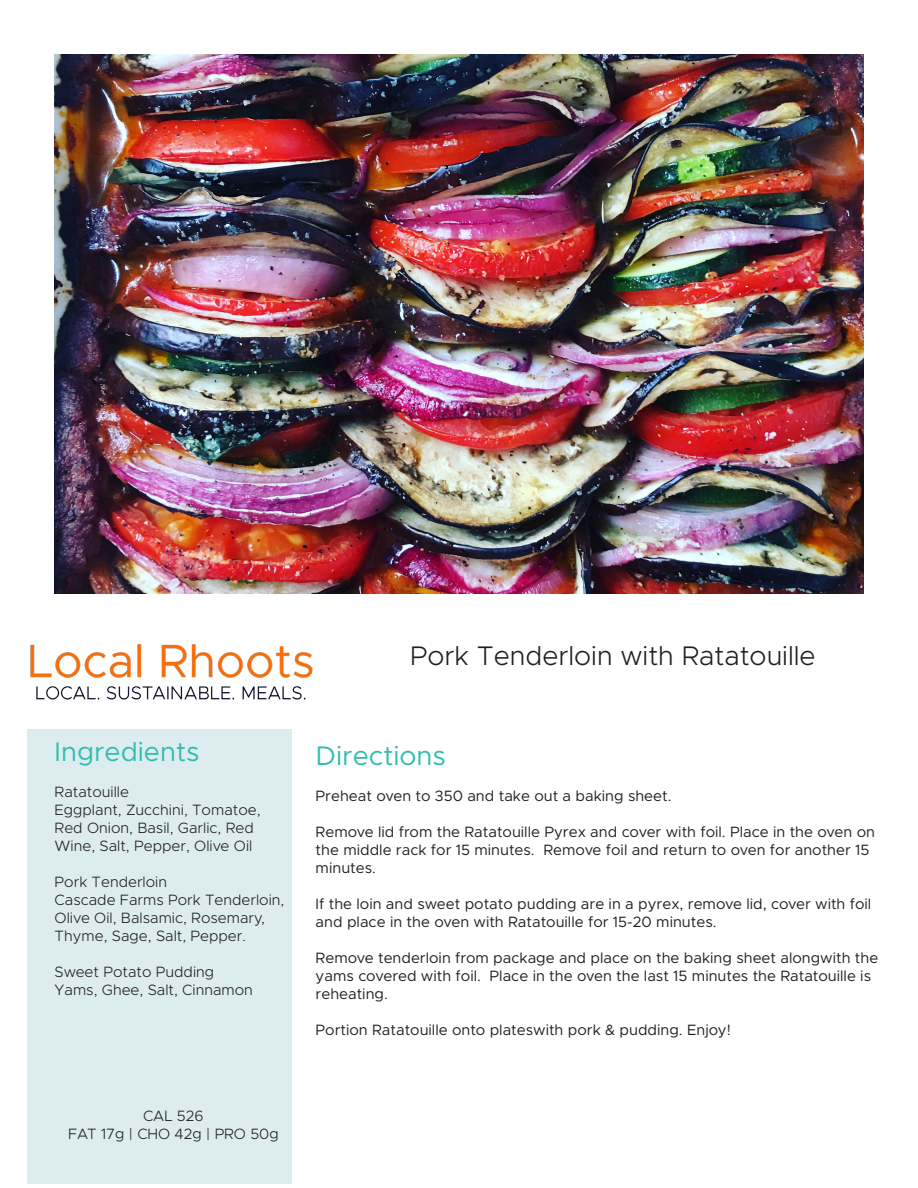
<style>
.page{position:relative;width:918px;height:1188px;background:#fff}
.page>*{position:absolute;margin:0;border:0;box-sizing:border-box;transform-origin:0 0}
.t1{font:300 27px "Metropolis";color:#231f20}
.t2{font:27px "Metropolis";color:#32bdb1}
.t3{font:15px/18px "Metropolis";color:#231f20}
.t4{font:300 15px/18px "Metropolis";color:#231f20}
</style>
<div class="page">
<div style="left:28px;top:729px;width:264px;height:455px;background:#ddedef"></div>
<img style="left:30px;top:644px;width:283px;height:56px">
<img style="left:54px;top:54px;width:810px;height:540px">
<p class="t2" style="left:55px;top:734px;width:146px">Ingredients</p>
<p class="t4" style="left:55px;top:782px;width:76px">Ratatouille</p>
<p class="t4" style="left:55px;top:800px;width:207px">Eggplant, Zucchini, Tomatoe,<br>Red Onion, Basil, Garlic, Red<br>Wine, Salt, Pepper, Olive Oil</p>
<p class="t4" style="left:55px;top:872px;width:114px">Pork Tenderloin</p>
<p class="t4" style="left:55px;top:890px;width:231px">Cascade Farms Pork Tenderloin,<br>Olive Oil, Balsamic, Rosemary,<br>Thyme, Sage, Salt, Pepper.</p>
<p class="t4" style="left:55px;top:962px;width:161px">Sweet Potato Pudding</p>
<p class="t4" style="left:55px;top:980px;width:200px">Yams, Ghee, Salt, Cinnamon</p>
<p class="t4" style="left:143px;top:1106px;width:62px">CAL 526</p>
<p class="t4" style="left:68px;top:1124px;width:212px">FAT 17g | CHO 42g | PRO 50g</p>
<p class="t1" style="left:410px;top:639px;width:407px">Pork Tenderloin with Ratatouille</p>
<p class="t2" style="left:316px;top:739px;width:132px">Directions</p>
<p class="t3" style="left:316px;top:787px;width:357px">Preheat oven to 350 and take out a baking sheet.</p>
<p class="t3" style="left:316px;top:823px;width:561px">Remove lid from the Ratatouille Pyrex and cover with foil. Place in the oven on the middle rack for 15 minutes. Remove foil and return to oven for another 15 minutes.</p>
<p class="t3" style="left:316px;top:895px;width:557px">If the loin and sweet potato pudding are in a pyrex, remove lid, cover with foil and place in the oven with Ratatouille for 15-20 minutes.</p>
<p class="t3" style="left:316px;top:949px;width:564px">Remove tenderloin from package and place on the baking sheet alongwith the yams covered with foil. Place in the oven the last 15 minutes the Ratatouille is reheating.</p>
<p class="t3" style="left:316px;top:1021px;width:417px">Portion Ratatouille onto plateswith pork &amp; pudding. Enjoy!</p>
</div>
